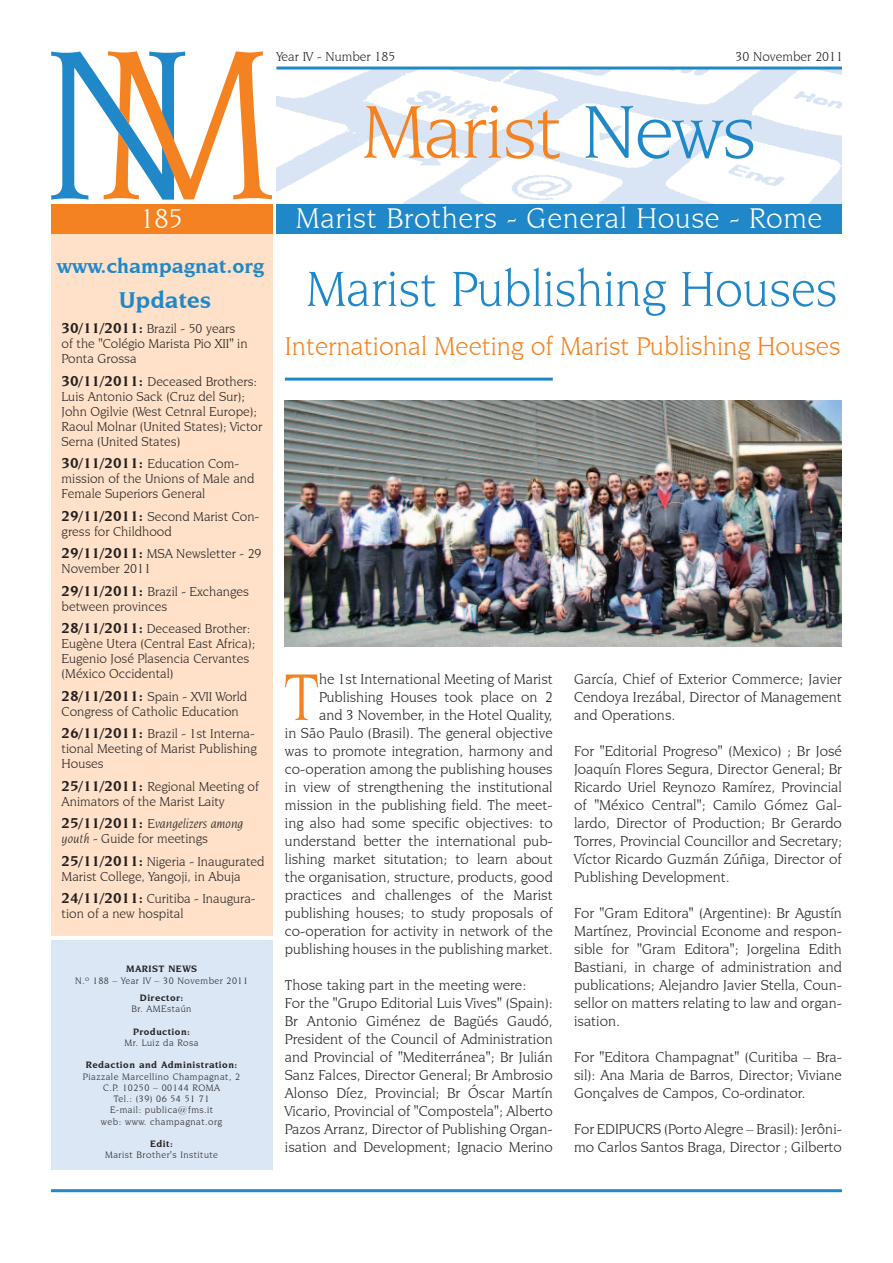
<style>
.page{position:relative;width:893px;height:1263px;background:#fff}
.page>*{position:absolute;margin:0;border:0;box-sizing:border-box;transform-origin:0 0}
.t1{font:79.5px "Novarese IT Cby BT";letter-spacing:-.015em;color:#f58220}
.t2{font:70.2px "Novarese IT Cby BT";color:#f58220}
.t3{font:52.5px "Novarese IT Cby BT";color:#2088c9;scale:.96 1}
.t4{font:30px "Novarese IT Cby BT";letter-spacing:.02em;color:#fff}
.t5{font:28.5px "Novarese IT Cby BT";color:#fff}
.t6{font:27px "Novarese IT Cby BT";color:#f58220}
.t7{font:700 24px "Novarese IT Cby BT";color:#2088c9}
.t8{font:700 21px "Novarese IT Cby BT";color:#2088c9}
.t9{font:15px/18px "Novarese IT Cby BT";color:#231f20;text-align:justify}
.t10{font:13.5px/15px "Novarese IT Cby BT";color:#231f20}
.t11{font:italic 13.5px/15px "Novarese IT Cby BT";color:#231f20}
.t12{font:9.75px/11.2px "Novarese IT Cby BT";letter-spacing:.05em;color:#231f20;text-align:center}
.t13{font:700 9.75px "Novarese IT Cby BT";letter-spacing:.05em;color:#231f20}
.s1{color:#2088c9}
.s2{font-weight:700;font-size:15px}
.s3{font-weight:700;font-style:normal;font-size:15px}
.s4{font-style:normal}
</style>
<div class="page">
<img style="left:276px;top:70px;width:566px;height:134px">
<hr style="left:276px;top:67px;width:566px;height:3px;background:#2088c9">
<div style="left:276px;top:204px;width:566px;height:30px;background:#2088c9"></div>
<svg style="left:51px;top:51px;width:221px;height:149px"></svg>
<hr style="left:51px;top:1189px;width:791px;height:3px;background:#2088c9">
<div style="left:51px;top:234px;width:221px;height:701px;background:#fee1c8"></div>
<div style="left:51px;top:940px;width:221px;height:229px;background:#dbe7f5"></div>
<div style="left:51px;top:204px;width:221px;height:30px;background:#f58220"></div>
<hr style="left:285px;top:378px;width:268px;height:3px;background:#2088c9">
<img style="left:285px;top:400px;width:557px;height:246px">
<p class="t10" style="left:276px;top:49px;width:120px">Year IV - Number 185</p>
<p class="t10" style="left:736px;top:49px;width:109px">30 November 2011</p>
<h1 class="t1" style="left:362px;top:85px;width:396px">Marist <span class="s1">News</span></h1>
<h3 class="t5" style="left:140px;top:202px;width:45px">185</h3>
<h3 class="t8" style="left:57px;top:253px;width:209px">www.champagnat.org</h3>
<h3 class="t7" style="left:119px;top:285px;width:94px">Updates</h3>
<p class="t10" style="left:62px;top:321px;width:187px"><span class="s2">30/11/2011:</span> Brazil - 50 years of the "Colégio Marista Pio XII" in<br>Ponta Grossa</p>
<p class="t10" style="left:62px;top:373px;width:202px"><span class="s2">30/11/2011:</span> Deceased Brothers:<br>Luis Antonio Sack (Cruz del Sur);<br>John Ogilvie (West Cetnral Europe);<br>Raoul Molnar (United States); Victor<br>Serna (United States)</p>
<p class="t10" style="left:62px;top:456px;width:194px"><span class="s2">30/11/2011:</span> Education Com&shy;mission of the Unions of Male and<br>Female Superiors General</p>
<p class="t10" style="left:62px;top:508px;width:199px"><span class="s2">29/11/2011:</span> Second Marist Con&shy;gress for Childhood</p>
<p class="t10" style="left:62px;top:546px;width:201px"><span class="s2">29/11/2011:</span> MSA Newsletter - 29<br>November 2011</p>
<p class="t10" style="left:62px;top:583px;width:189px"><span class="s2">29/11/2011:</span> Brazil - Exchanges between provinces</p>
<p class="t10" style="left:62px;top:621px;width:195px"><span class="s2">28/11/2011:</span> Deceased Brother:<br>Eugène Utera (Central East Africa);<br>Eugenio José Plasencia Cervantes (México Occidental)</p>
<p class="t10" style="left:62px;top:688px;width:187px"><span class="s2">28/11/2011:</span> Spain - XVII World<br>Congress of Catholic Education</p>
<p class="t10" style="left:62px;top:726px;width:197px"><span class="s2">26/11/2011:</span> Brazil - 1st Interna&shy;tional Meeting of Marist Publishing<br>Houses</p>
<p class="t10" style="left:62px;top:778px;width:199px"><span class="s2">25/11/2011:</span> Regional Meeting of<br>Animators of the Marist Laity</p>
<p class="t11" style="left:62px;top:816px;width:183px"><span class="s3">25/11/2011:</span> Evangelizers among youth <span class="s4">- Guide for meetings</span></p>
<p class="t10" style="left:62px;top:853px;width:204px"><span class="s2">25/11/2011:</span> Nigeria - Inaugurated<br>Marist College, Yangoji, in Abuja</p>
<p class="t10" style="left:62px;top:891px;width:195px"><span class="s2">24/11/2011:</span> Curitiba - Inaugura&shy;tion of a new hospital</p>
<p class="t13" style="left:126px;top:963px;width:72px">Marist NEWS</p>
<p class="t12" style="left:75px;top:974px;width:175px">N.º 188 – Year IV – 30 November 2011</p>
<p class="t13" style="left:140px;top:991px;width:45px">Director:</p>
<p class="t12" style="left:132px;top:1003px;width:61px">Br. AMEstaún</p>
<p class="t13" style="left:133px;top:1025px;width:58px">Production:</p>
<p class="t12" style="left:125px;top:1037px;width:75px">Mr. Luiz da Rosa</p>
<p class="t13" style="left:86px;top:1059px;width:153px">Redaction and Administration:</p>
<p class="t12" style="left:83px;top:1070px;width:159px">Piazzale Marcellino Champagnat, 2<br>C.P. 10250 – 00144 ROMA<br>Tel.: (39) 06 54 51 71<br>E-mail: publica@fms.it<br>web: www. champagnat.org</p>
<p class="t13" style="left:150px;top:1138px;width:24px">Edit:</p>
<p class="t12" style="left:105px;top:1149px;width:114px">Marist Brother's Institute</p>
<h3 class="t4" style="left:296px;top:201px;width:528px">Marist Brothers - General House - Rome</h3>
<h3 class="t3" style="left:306px;top:258px;width:555px">Marist Publishing Houses</h3>
<h3 class="t6" style="left:285px;top:331px;width:557px">International Meeting of Marist Publishing Houses</h3>
<p class="t9" style="left:285px;top:670px;width:269px;text-align:right">he 1st International Meeting of Marist Publishing Houses took place on 2<br>and 3 November, in the Hotel Quality,<br>in São Paulo (Brasil). The general objective was to promote integration, harmony and co-operation among the publishing houses in view of strengthening the institutional mission in the publishing field. The meet&shy;ing also had some specific objectives: to understand better the international pub&shy;lishing market situtation; to learn about the organisation, structure, products, good practices and challenges of the Marist publishing houses; to study proposals of co-operation for activity in network of the publishing houses in the publishing market.</p>
<p class="t9" style="left:285px;top:976px;width:269px;text-align:left">Those taking part in the meeting were:<br>For the "Grupo Editorial Luis Vives" (Spain):<br>Br Antonio Giménez de Bagüés Gaudó, President of the Council of Administration and Provincial of "Mediterránea"; Br Julián Sanz Falces, Director General; Br Ambrosio Alonso Díez, Provincial; Br Óscar Martín Vicario, Provincial of "Compostela"; Alberto Pazos Arranz, Director of Publishing Organ&shy;isation and Development; Ignacio Merino</p>
<h2 class="t2" style="left:284px;top:655px;width:37px">T</h2>
<p class="t9" style="left:574px;top:670px;width:269px">García, Chief of Exterior Commerce; Javier Cendoya Irezábal, Director of Management and Operations.</p>
<p class="t9" style="left:574px;top:742px;width:269px">For "Editorial Progreso" (Mexico) ; Br José Joaquín Flores Segura, Director General; Br Ricardo Uriel Reynozo Ramírez, Provincial of "México Central"; Camilo Gómez Gal&shy;lardo, Director of Production; Br Gerardo Torres, Provincial Councillor and Secretary; Víctor Ricardo Guzmán Zúñiga, Director of Publishing Development.</p>
<p class="t9" style="left:574px;top:904px;width:269px">For "Gram Editora" (Argentine): Br Agustín Martínez, Provincial Econome and respon&shy;sible for "Gram Editora"; Jorgelina Edith Bastiani, in charge of administration and publications; Alejandro Javier Stella, Coun&shy;sellor on matters relating to law and organ&shy;isation.</p>
<p class="t9" style="left:574px;top:1048px;width:269px">For "Editora Champagnat" (Curitiba – Bra&shy;sil): Ana Maria de Barros, Director; Viviane Gonçalves de Campos, Co-ordinator.</p>
<p class="t9" style="left:574px;top:1120px;width:269px">For EDIPUCRS (Porto Alegre – Brasil): Jerôni&shy;mo Carlos Santos Braga, Director ; Gilberto</p>
</div>
